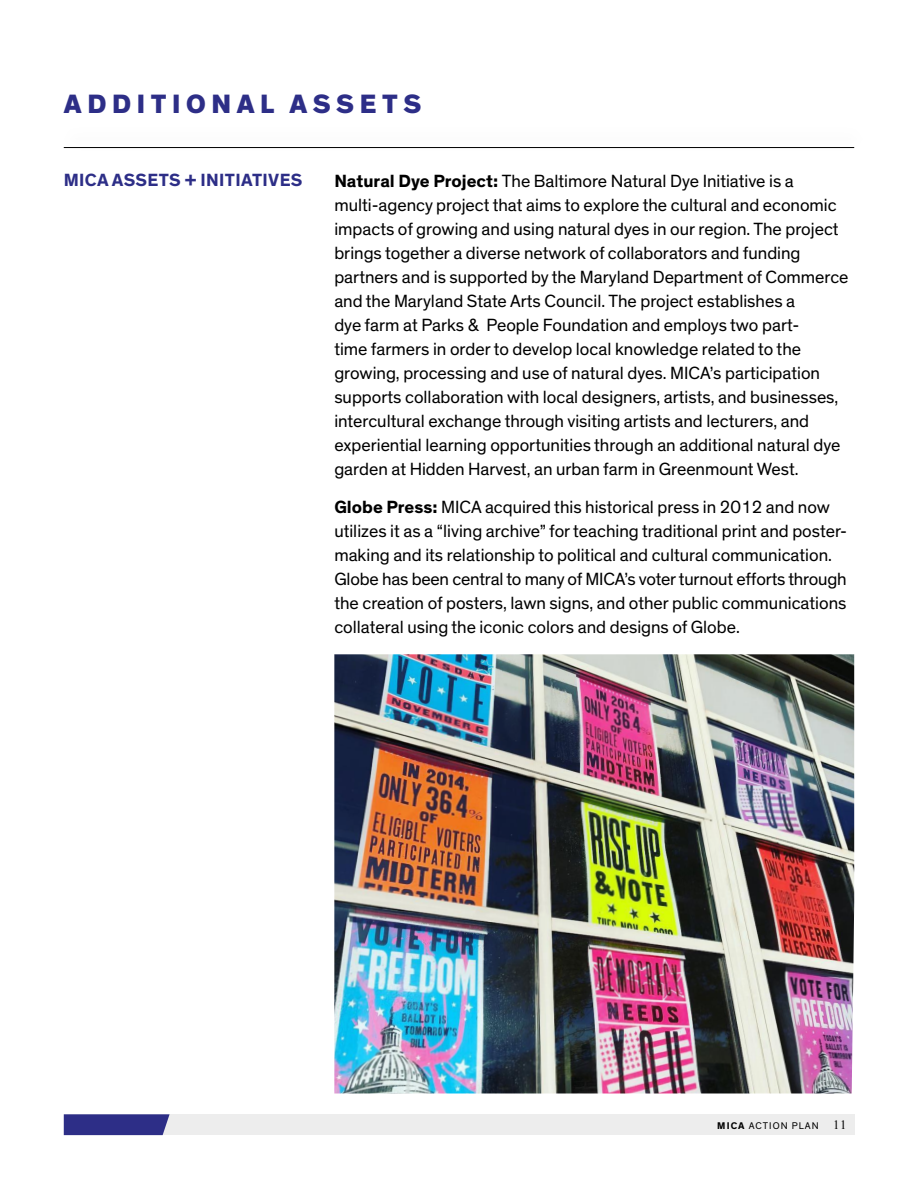
<style>
.page{position:relative;width:918px;height:1188px;background:#fff}
.page>*{position:absolute;margin:0;border:0;box-sizing:border-box;transform-origin:0 0}
.t1{font:800 27px "Theinhardt";letter-spacing:.21em;color:#2d2e87}
.t2{font:18px/24px "Theinhardt";color:#000}
.t3{font:700 18px "Theinhardt";letter-spacing:.02em;color:#2d2e87}
.t4{font:9.9px "Theinhardt";letter-spacing:.11em;color:#000}
.s1{font-weight:700}
.s2{font-family:"Times New Roman";font-size:12.75px}
</style>
<div class="page">
<div style="left:64px;top:1114px;width:790px;height:21px;background:#ededed"></div>
<svg style="left:64px;top:1114px;width:106px;height:21px"></svg>
<hr style="left:64px;top:147px;width:790px;height:1px;background:#000">
<img style="left:334px;top:654px;width:520px;height:440px">
<h1 class="t1" style="left:64px;top:87px;width:359px">ADDITIONAL ASSETS</h1>
<p class="t3" style="left:64px;top:169px;width:240px">MICA ASSETS + INITIATIVES</p>
<p class="t2" style="left:334px;top:170px;width:516px"><span class="s1">Natural Dye Project:</span> The Baltimore Natural Dye Initiative is a multi-agency project that aims to explore the cultural and economic impacts of growing and using natural dyes in our region. The project brings together a diverse network of collaborators and funding partners and is supported by the Maryland Department of Commerce and the Maryland State Arts Council. The project establishes a<br>dye farm at Parks &amp; People Foundation and employs two part-<br>time farmers in order to develop local knowledge related to the growing, processing and use of natural dyes. MICA’s participation supports collaboration with local designers, artists, and businesses, intercultural exchange through visiting artists and lecturers, and experiential learning opportunities through an additional natural dye garden at Hidden Harvest, an urban farm in Greenmount West.</p>
<p class="t2" style="left:334px;top:495px;width:514px"><span class="s1">Globe Press:</span> MICA acquired this historical press in 2012 and now utilizes it as a “living archive” for teaching traditional print and poster&shy;making and its relationship to political and cultural communication.<br>Globe has been central to many of MICA’s voter turnout efforts through the creation of posters, lawn signs, and other public communications collateral using the iconic colors and designs of Globe.</p>
<p class="t4" style="left:717px;top:1120px;width:131px"><span class="s1">MICA</span> ACTION PLAN <span class="s2">11</span></p>
</div>
